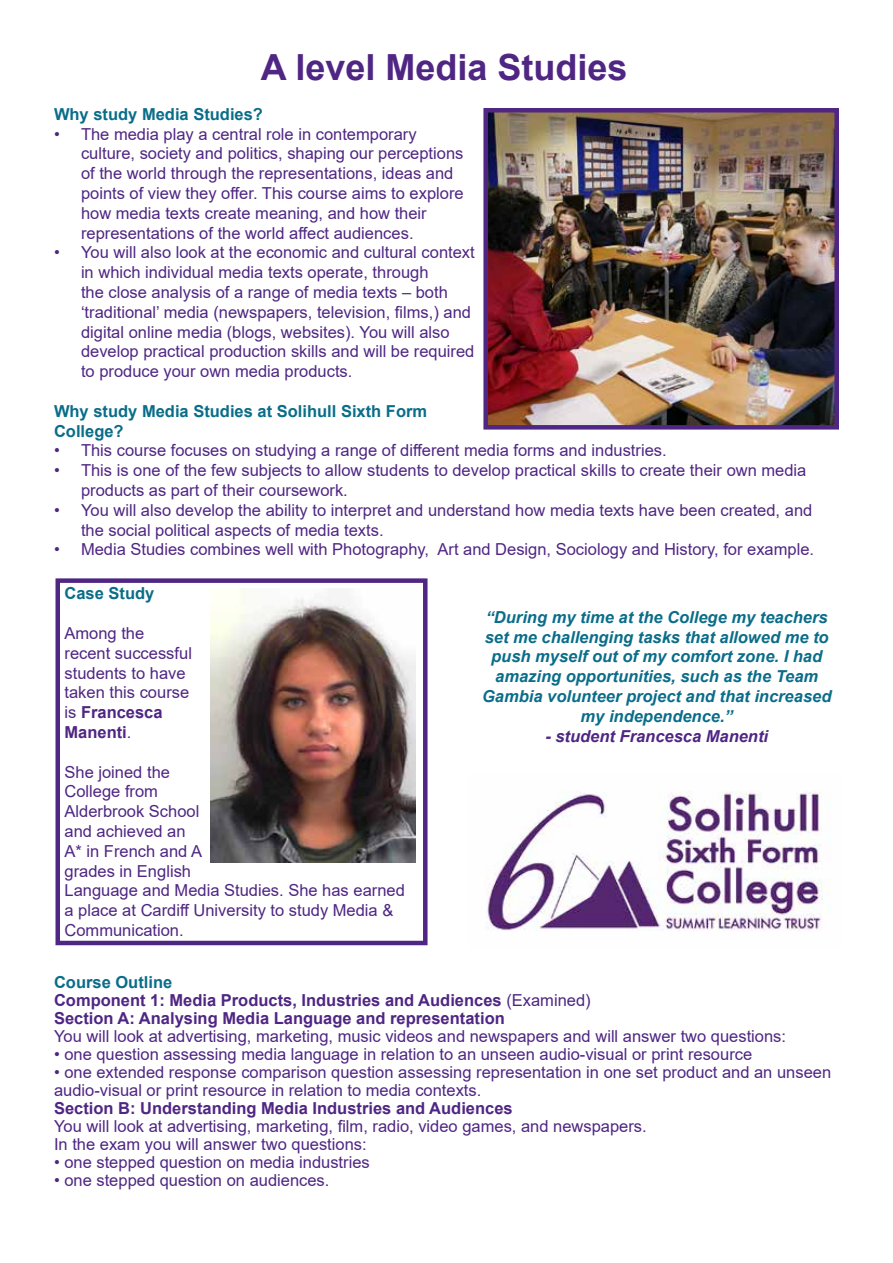
<style>
.page{position:relative;width:893px;height:1263px;background:#fff}
.page>*{position:absolute;margin:0;border:0;box-sizing:border-box;transform-origin:0 0}
.t1{font:700 36px "Arial";color:#4f2683}
.t2{font:16.5px/19.8px "Arial";color:#4f2683}
.t3{font:italic 700 16.5px/19.8px "Arial";color:#0a6d89;text-align:center}
.t4{font:700 16.5px/18px "Arial";color:#4f2683}
.t5{font:700 16.5px/19.8px "Arial";color:#0a6d89}
.t6{font:italic 700 16.5px "Arial";color:#4f2683}
.s1{font-weight:700}
.s2{color:#0a6d89}
.s3{font-weight:400}
</style>
<div class="page">
<img style="left:485px;top:791px;width:346px;height:140px">
<img style="left:488px;top:113px;width:346px;height:312px">
<div style="left:483px;top:108px;width:356px;height:322px;border:4px solid #4f2683"></div>
<div style="left:56px;top:578px;width:372px;height:367px;border:4px solid #4f2683"></div>
<img style="left:210px;top:588px;width:206px;height:274px">
<h1 class="t1" style="left:261px;top:42px;width:368px">A level Media Studies</h1>
<p class="t5" style="left:54px;top:104px;width:211px">Why study Media Studies?</p>
<p class="t2" style="left:81px;top:124px;width:384px;text-indent:-27px">• The media play a central role in contemporary culture, society and politics, shaping our perceptions of the world through the representations, ideas and points of view they offer. This course aims to explore how media texts create meaning, and how their representations of the world affect audiences.</p>
<p class="t2" style="left:81px;top:243px;width:395px;text-indent:-27px">• You will also look at the economic and cultural context in which individual media texts operate, through<br>the close analysis of a range of media texts – both ‘traditional’ media (newspapers, television, films,) and digital online media (blogs, websites). You will also develop practical production skills and will be required to produce your own media products.</p>
<p class="t5" style="left:54px;top:401px;width:375px">Why study Media Studies at Solihull Sixth Form<br>College?</p>
<p class="t2" style="left:54px;top:441px;width:614px">• This course focuses on studying a range of different media forms and industries.</p>
<p class="t2" style="left:81px;top:460px;width:727px;text-indent:-27px">• This is one of the few subjects to allow students to develop practical skills to create their own media products as part of their coursework.</p>
<p class="t2" style="left:81px;top:500px;width:733px;text-indent:-27px">• You will also develop the ability to interpret and understand how media texts have been created, and the social political aspects of media texts.</p>
<p class="t2" style="left:54px;top:540px;width:762px">• Media Studies combines well with Photography, Art and Design, Sociology and History, for example.</p>
<p class="t5" style="left:65px;top:584px;width:91px">Case Study</p>
<p class="t2" style="left:65px;top:623px;width:129px">Among the recent successful students to have taken this course is <span class="s1">Francesca<br>Manenti</span>.</p>
<p class="t2" style="left:65px;top:762px;width:342px">She joined the<br>College from<br>Alderbrook School<br>and achieved an<br>A* in French and A<br>grades in English<br>Language and Media Studies. She has earned a place at Cardiff University to study Media &amp;<br>Communication.</p>
<p class="t3" style="left:482px;top:607px;width:351px">“During my time at the College my teachers set me challenging tasks that allowed me to push myself out of my comfort zone. I had amazing opportunities, such as the Team Gambia volunteer project and that increased my independence.”</p>
<p class="t6" style="left:545px;top:725px;width:224px">- student Francesca Manenti</p>
<p class="t4" style="left:54px;top:973px;width:538px"><span class="s2">Course Outline<br></span>Component 1: Media Products, Industries and Audiences <span class="s3">(Examined)<br></span>Section A: Analysing Media Language and representation</p>
<p class="t2" style="left:54px;top:1026px;width:734px">You will look at advertising, marketing, music videos and newspapers and will answer two questions:</p>
<p class="t2" style="left:54px;top:1044px;width:700px">• one question assessing media language in relation to an unseen audio-visual or print resource</p>
<p class="t2" style="left:54px;top:1063px;width:779px;line-height:18px">• one extended response comparison question assessing representation in one set product and an unseen audio-visual or print resource in relation to media contexts.</p>
<p class="t4" style="left:54px;top:1099px;width:460px">Section B: Understanding Media Industries and Audiences</p>
<p class="t2" style="left:54px;top:1117px;width:594px;line-height:18px">You will look at advertising, marketing, film, radio, video games, and newspapers.<br>In the exam you will answer two questions:</p>
<p class="t2" style="left:54px;top:1152px;width:317px">• one stepped question on media industries</p>
<p class="t2" style="left:54px;top:1170px;width:277px">• one stepped question on audiences.</p>
</div>
